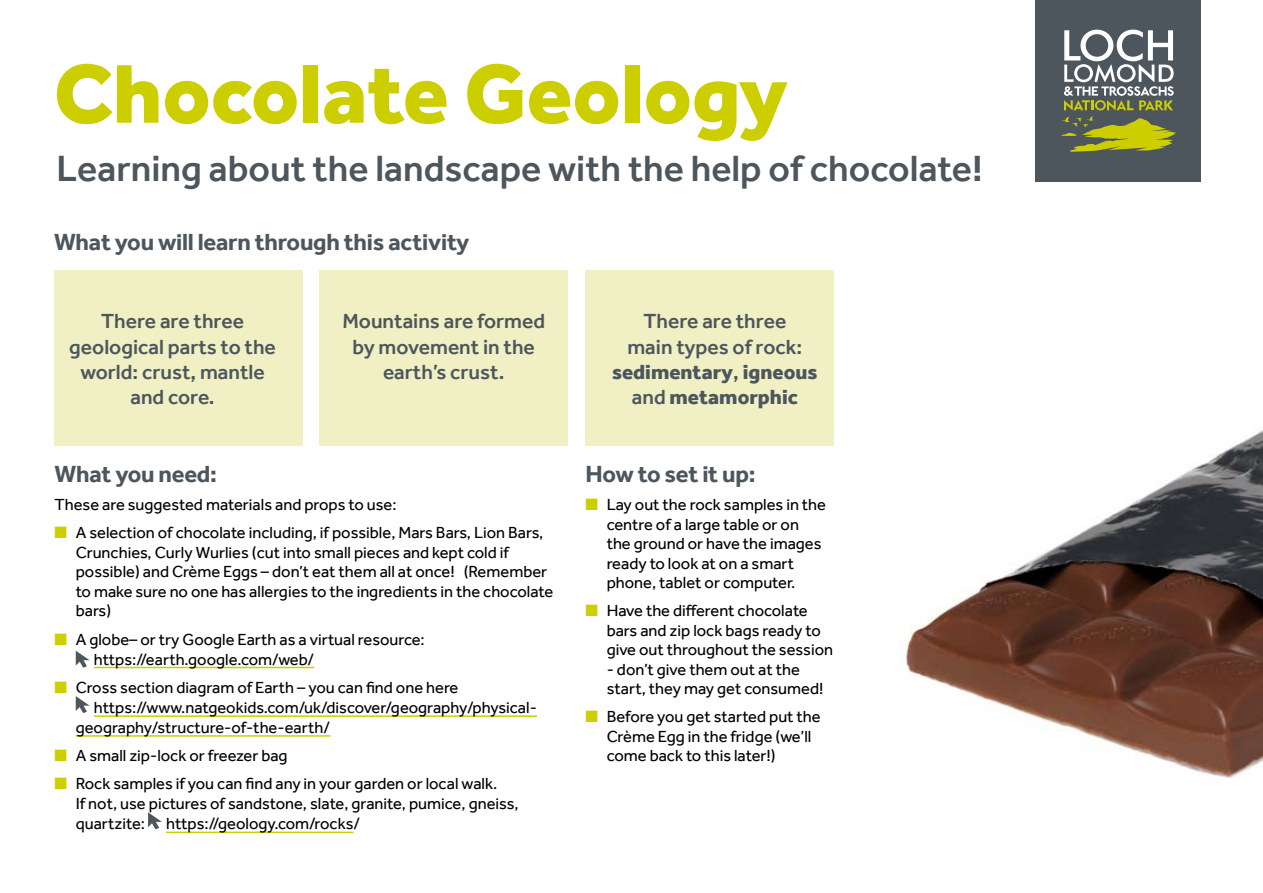
<style>
.page{position:relative;width:1263px;height:893px;background:#fff}
.page>*{position:absolute;margin:0;border:0;box-sizing:border-box;transform-origin:0 0}
.t1{font:800 86.1px "Effra";color:#cdce00}
.t2{font:500 37.5px "Effra";color:#4c565c}
.t3{font:700 24px "Effra";letter-spacing:-.01em;color:#4c565c}
.t4{font:500 21px/25.2px "Effra";color:#4c565c;text-align:center}
.t5{font:16.5px/19.5px "Effra";color:#000}
.s1{font-weight:800}
.s2{color:#cdce00}
</style>
<div class="page">
<div style="left:54px;top:270px;width:248px;height:176px;background:#f0f0c4"></div>
<div style="left:320px;top:270px;width:248px;height:176px;background:#f0f0c4"></div>
<div style="left:585px;top:270px;width:248px;height:176px;background:#f0f0c4"></div>
<hr style="left:94px;top:667px;width:220px;height:1px;background:#cdce00">
<hr style="left:94px;top:715px;width:443px;height:2px;background:#cdce00">
<hr style="left:76px;top:735px;width:254px;height:2px;background:#cdce00">
<hr style="left:166px;top:832px;width:188px;height:1px;background:#cdce00">
<svg style="left:76px;top:651px;width:14px;height:17px"></svg>
<svg style="left:76px;top:696px;width:14px;height:17px"></svg>
<svg style="left:148px;top:812px;width:14px;height:17px"></svg>
<div style="left:1035px;top:0;width:166px;height:181px;background:#4c565c"></div>
<svg style="left:1061px;top:116px;width:115px;height:36px"></svg>
<svg style="left:1064px;top:30px;width:110px;height:80px"></svg>
<img style="left:905px;top:430px;width:358px;height:348px">
<h1 class="t1" style="left:54px;top:43px;width:735px">Chocolate Geology</h1>
<h2 class="t2" style="left:57px;top:146px;width:928px">Learning about the landscape with the help of chocolate!</h2>
<h3 class="t3" style="left:54px;top:227px;width:417px">What you will learn through this activity</h3>
<p class="t4" style="left:69px;top:308px;width:208px">There are three geological parts to the world: crust, mantle and core.</p>
<p class="t4" style="left:342px;top:308px;width:204px">Mountains are formed by movement in the earth’s crust.</p>
<p class="t4" style="left:612px;top:308px;width:207px">There are three<br>main types of rock: <span class="s1">sedimentary</span>, <span class="s1">igneous </span>and <span class="s1">metamorphic</span></p>
<h3 class="t3" style="left:54px;top:460px;width:164px">What you need:</h3>
<p class="t5" style="left:54px;top:495px;width:344px">These are suggested materials and props to use:</p>
<p class="t5" style="left:76px;top:523px;width:479px;text-indent:-21px"><span class="s2">■</span> A selection of chocolate including, if possible, Mars Bars, Lion Bars, Crunchies, Curly Wurlies (cut into small pieces and kept cold if possible) and Crème Eggs – don’t eat them all at once! (Remember to make sure no one has allergies to the ingredients in the chocolate bars)</p>
<p class="t5" style="left:94px;top:629px;width:332px;text-indent:-39px"><span class="s2">■</span> A globe– or try Google Earth as a virtual resource: https://earth.google.com/web/</p>
<p class="t5" style="left:54px;top:677px;width:405px"><span class="s2">■</span> Cross section diagram of Earth – you can find one here</p>
<p class="t5" style="left:94px;top:698px;width:444px">https://www.natgeokids.com/uk/discover/geography/physical-</p>
<p class="t5" style="left:76px;top:717px;width:256px">geography/structure-of-the-earth/</p>
<p class="t5" style="left:55px;top:745px;width:235px"><span class="s2">■</span> A small zip-lock or freezer bag</p>
<p class="t5" style="left:76px;top:773px;width:444px;line-height:20.1px;text-indent:-21px"><span class="s2">■</span> Rock samples if you can find any in your garden or local walk.<br>If not, use pictures of sandstone, slate, granite, pumice, gneiss, quartzite:</p>
<p class="t5" style="left:166px;top:814px;width:196px">https://geology.com/rocks/</p>
<h3 class="t3" style="left:585px;top:460px;width:172px">How to set it up:</h3>
<p class="t5" style="left:607px;top:495px;width:221px;text-indent:-21px"><span class="s2">■</span> Lay out the rock samples in the centre of a large table or on the ground or have the images ready to look at on a smart phone, tablet or computer.</p>
<p class="t5" style="left:607px;top:601px;width:228px;text-indent:-21px"><span class="s2">■</span> Have the different chocolate bars and zip lock bags ready to give out throughout the session</p>
<p class="t5" style="left:607px;top:659px;width:218px">- don’t give them out at the start, they may get consumed!</p>
<p class="t5" style="left:607px;top:707px;width:216px;text-indent:-21px"><span class="s2">■</span> Before you get started put the<br>Crème Egg in the fridge (we’ll come back to this later!)</p>
</div>
